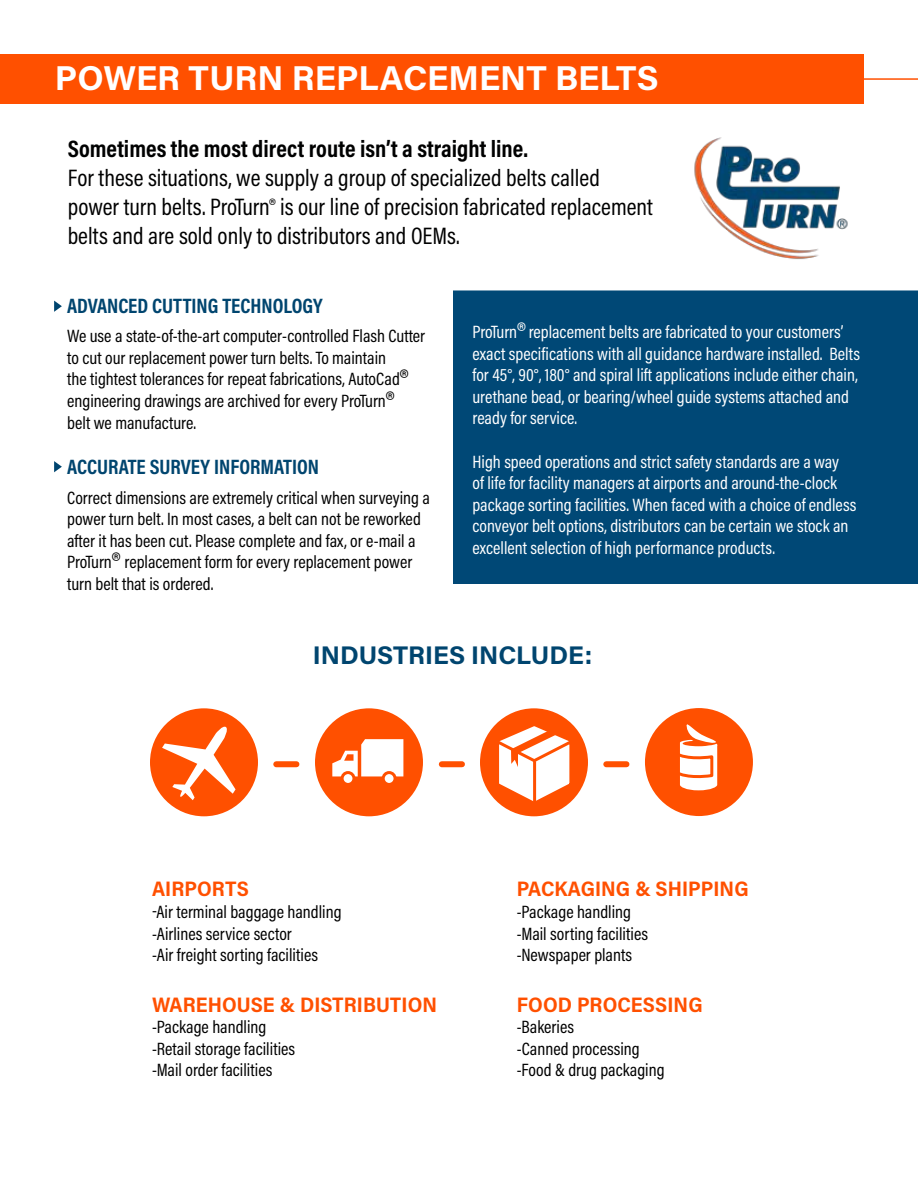
<style>
.page{position:relative;width:918px;height:1188px;background:#fff}
.page>*{position:absolute;margin:0;border:0;box-sizing:border-box;transform-origin:0 0}
.t1{font:700 34.5px "Acumin Pro";letter-spacing:-.005em;color:#fff}
.t2{font:700 25.5px "Acumin Pro";color:#00456f}
.t3{font:24px/28.8px "Acumin Pro Cond";color:#000101}
.t4{font:700 24px "Acumin Pro Cond";color:#000101}
.t5{font:700 21px "Acumin Pro Semi Cond";color:#ff5000}
.t6{font:700 21px "Acumin Pro Cond";color:#00456f}
.t7{font:18px/21.6px "Acumin Pro Cond";color:#000}
.t8{font:18px/21.6px "Acumin Pro Cond";color:#fff}
.s1{font-size:31.5px}
.s2{color:#000101}
</style>
<div class="page">
<hr style="left:38px;top:78px;width:880px;height:2px;background:#ff5000">
<div style="left:454px;top:291px;width:464px;height:293px;background:#004876"></div>
<div style="left:0;top:54px;width:864px;height:50px;background:#ff5000"></div>
<svg style="left:54px;top:301px;width:8px;height:11px"></svg>
<svg style="left:54px;top:461px;width:8px;height:11px"></svg>
<img style="left:694px;top:137px;width:154px;height:94px">
<hr style="left:917px;top:54px;width:1px;height:50px;background:#ff5000">
<hr style="left:917px;top:623px;width:1px;height:50px;background:#ff5000">
<svg style="left:472px;top:701px;width:124px;height:123px;fill:#ff5000"></svg>
<div style="left:465px;top:693px;width:138px;height:138px;border:15px solid #fff;border-radius:50%"></div>
<svg style="left:494px;top:721px;width:81px;height:86px"></svg>
<hr style="left:533px;top:761px;width:3px;height:44px;background:#ff5000">
<svg style="left:142px;top:701px;width:124px;height:123px;fill:#ff5000"></svg>
<div style="left:135px;top:693px;width:138px;height:138px;border:15px solid #fff;border-radius:50%"></div>
<svg style="left:162px;top:725px;width:74px;height:75px"></svg>
<svg style="left:308px;top:701px;width:122px;height:123px;fill:#ff5000"></svg>
<div style="left:300px;top:693px;width:138px;height:138px;border:15px solid #fff;border-radius:50%"></div>
<svg style="left:332px;top:739px;width:71px;height:37px"></svg>
<div style="left:383px;top:773px;width:12px;height:11px;background:#fff;border-radius:50%"></div>
<div style="left:382px;top:771px;width:15px;height:15px;border:3px solid #ff5000;border-radius:50%"></div>
<div style="left:342px;top:773px;width:12px;height:11px;background:#fff;border-radius:50%"></div>
<div style="left:341px;top:771px;width:14px;height:15px;border:3px solid #ff5000;border-radius:50%"></div>
<svg style="left:637px;top:701px;width:123px;height:123px;fill:#ff5000"></svg>
<div style="left:630px;top:693px;width:138px;height:138px;border:15px solid #fff;border-radius:50%"></div>
<svg style="left:728px;top:231px;width:91px;height:29px"></svg>
<div style="left:276px;top:761px;width:20px;height:6px;background:#ff5000"></div>
<div style="left:442px;top:761px;width:20px;height:6px;background:#ff5000"></div>
<div style="left:606px;top:761px;width:20px;height:6px;background:#ff5000"></div>
<svg style="left:667px;top:719px;width:63px;height:77px"></svg>
<h1 class="t1" style="left:55px;top:53px;width:605px">POWER TURN REPLACEMENT BELTS</h1>
<h3 class="t4" style="left:68px;top:133px;width:462px">Sometimes the most direct route isn’t a straight line.</h3>
<h3 class="t3" style="left:68px;top:163px;width:587px">For these situations, we supply a group of specialized belts called power turn belts. ProTurn® is our line of precision fabricated replacement belts and are sold only to distributors and OEMs.</h3>
<p class="t6" style="left:67px;top:292px;width:257px">ADVANCED CUTTING TECHNOLOGY</p>
<p class="t7" style="left:67px;top:325px;width:360px">We use a state-of-the-art computer-controlled Flash Cutter to cut our replacement power turn belts. To maintain<br>the tightest tolerances for repeat fabrications, AutoCad<span class="s1">® </span>engineering drawings are archived for every ProTurn<span class="s1">®<br></span>belt we manufacture.</p>
<p class="t6" style="left:67px;top:453px;width:253px">ACCURATE SURVEY INFORMATION</p>
<p class="t7" style="left:67px;top:486px;width:364px">Correct dimensions are extremely critical when surveying a power turn belt. In most cases, a belt can not be reworked after it has been cut. <span class="s2">Please complete and fax, or e-mail a </span>ProTurn<span class="s1">®</span> <span class="s2">replacement form for every replacement power turn belt that is ordered.</span></p>
<p class="t8" style="left:473px;top:321px;width:389px">ProTurn<span class="s1">®</span> replacement belts are fabricated to your customers’ exact specifications with all guidance hardware installed. Belts for 45°, 90°, 180° and spiral lift applications include either chain, urethane bead, or bearing/wheel guide systems attached and ready for service.</p>
<p class="t8" style="left:473px;top:450px;width:385px">High speed operations and strict safety standards are a way<br>of life for facility managers at airports and around-the-clock package sorting facilities. When faced with a choice of endless conveyor belt options, distributors can be certain we stock an excellent selection of high performance products.</p>
<h2 class="t2" style="left:313px;top:637px;width:281px">INDUSTRIES INCLUDE:</h2>
<p class="t5" style="left:152px;top:874px;width:98px">AIRPORTS</p>
<p class="t7" style="left:152px;top:901px;width:191px">-Air terminal baggage handling -Airlines service sector<br>-Air freight sorting facilities</p>
<p class="t5" style="left:152px;top:990px;width:287px">WAREHOUSE &amp; DISTRIBUTION</p>
<p class="t7" style="left:152px;top:1016px;width:145px">-Package handling -Retail storage facilities -Mail order facilities</p>
<p class="t5" style="left:517px;top:874px;width:233px">PACKAGING &amp; SHIPPING</p>
<p class="t7" style="left:517px;top:901px;width:133px">-Package handling -Mail sorting facilities -Newspaper plants</p>
<p class="t5" style="left:517px;top:990px;width:187px">FOOD PROCESSING</p>
<p class="t7" style="left:517px;top:1016px;width:149px">-Bakeries<br>-Canned processing -Food &amp; drug packaging</p>
</div>
